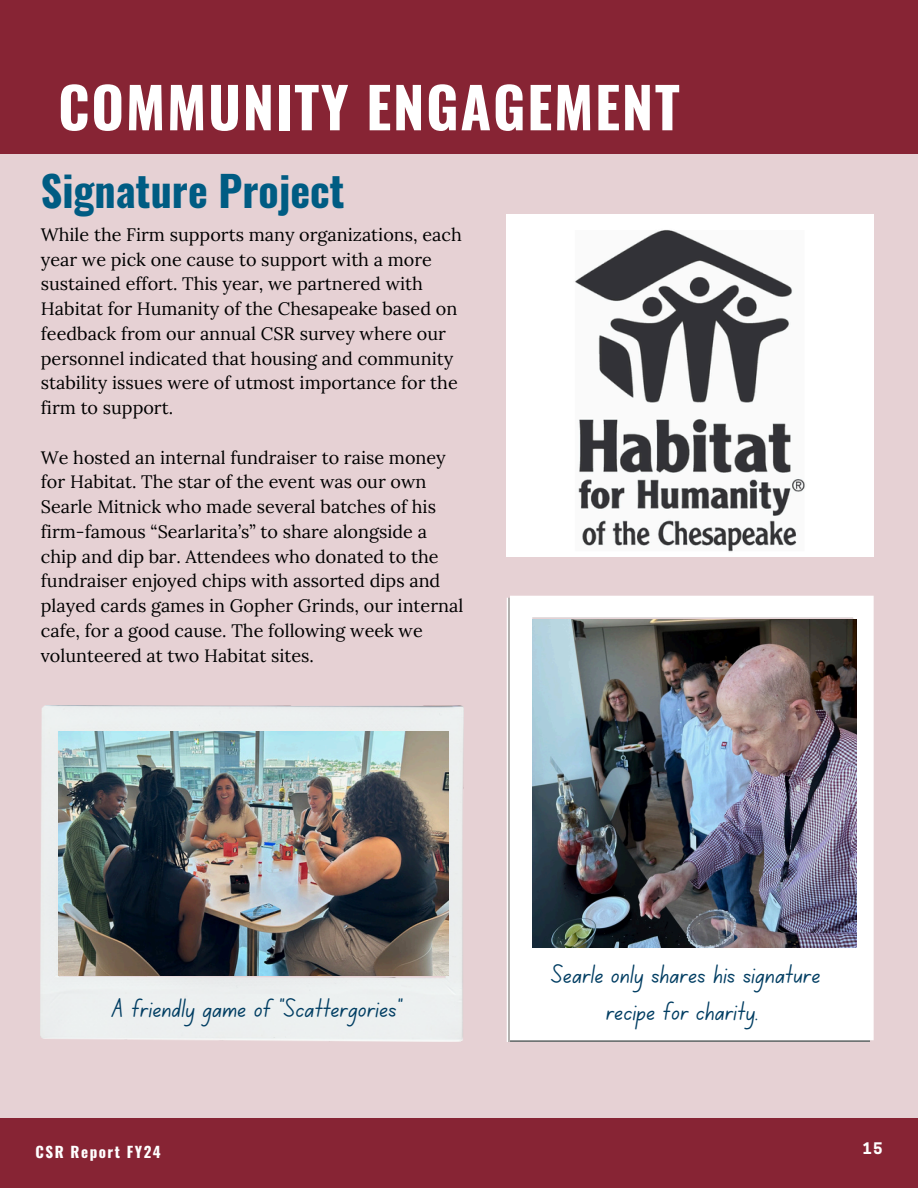
<style>
.page{position:relative;width:918px;height:1188px;background:#fff}
.page>*{position:absolute;margin:0;border:0;box-sizing:border-box;transform-origin:0 0}
.t1{font:700 55.95px "Oswald";letter-spacing:.03em;color:#fff}
.t2{font:700 42px "Oswald";color:#005c83}
.t3{font:27px/37.2px "Canva School Font";color:#003d62;text-align:center}
.t4{font:18px/24.8px "Lora";color:#000}
.t5{font:700 15px "Oswald";letter-spacing:.1em;color:#fff}
.t6{font:700 15px "Cooper Hewitt";color:#fff}
</style>
<div class="page">
<div style="left:0;top:0;width:918px;height:153px;background:#872434"></div>
<div style="left:0;top:154px;width:918px;height:998px;background:#e6d1d4"></div>
<div style="left:0;top:1118px;width:918px;height:70px;background:#872434"></div>
<div style="left:510px;top:596px;width:363px;height:444px;background:#fff"></div>
<img style="left:41px;top:705px;width:423px;height:337px">
<img style="left:58px;top:731px;width:391px;height:244px">
<img style="left:532px;top:619px;width:324px;height:329px">
<img style="left:506px;top:214px;width:367px;height:342px">
<h1 class="t1" style="left:58px;top:64px;width:623px">COMMUNITY ENGAGEMENT</h1>
<p class="t2" style="left:41px;top:158px;width:305px">Signature Project</p>
<p class="t4" style="left:41px;top:222px;width:422px">While the Firm supports many organizations, each year we pick one cause to support with a more sustained effort. This year, we partnered with Habitat for Humanity of the Chesapeake based on feedback from our annual CSR survey where our personnel indicated that housing and community stability issues were of utmost importance for the firm to support.</p>
<p class="t4" style="left:41px;top:445px;width:424px">We hosted an internal fundraiser to raise money for Habitat. The star of the event was our own Searle Mitnick who made several batches of his firm-famous “Searlarita’s” to share alongside a chip and dip bar. Attendees who donated to the fundraiser enjoyed chips with assorted dips and played cards games in Gopher Grinds, our internal cafe, for a good cause. The following week we volunteered at two Habitat sites.</p>
<h3 class="t3" style="left:113px;top:993px;width:290px">A friendly game of “Scattergories”</h3>
<h3 class="t3" style="left:552px;top:959px;width:270px">Searle only shares his signature recipe for charity.</h3>
<p class="t5" style="left:36px;top:1141px;width:127px">CSR Report FY24</p>
<p class="t6" style="left:863px;top:1143px;width:21px">15</p>
</div>
